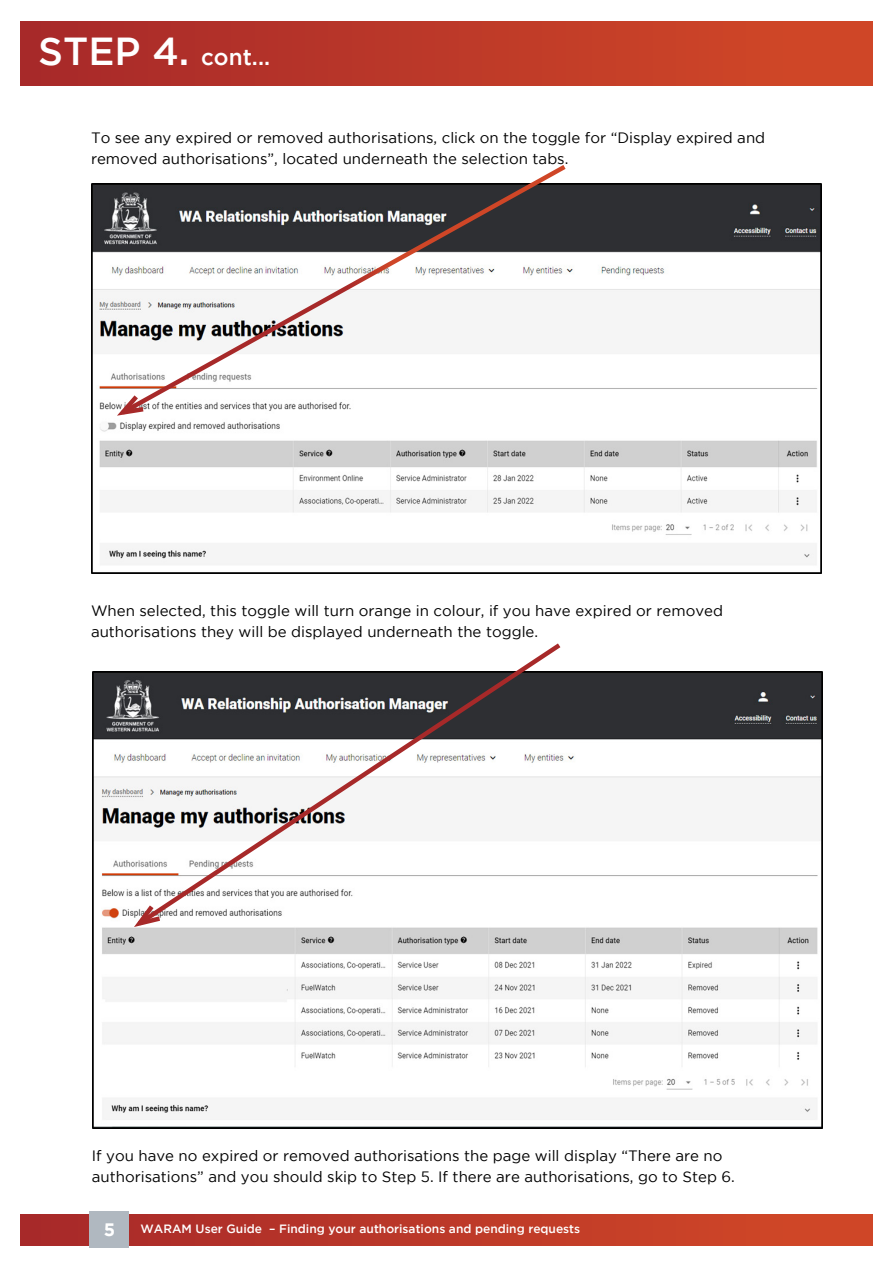
<style>
.page{position:relative;width:893px;height:1263px;background:#fff}
.page>*{position:absolute;margin:0;border:0;box-sizing:border-box;transform-origin:0 0}
.t1{font:500 22.5px "Gotham";color:#fff}
.t2{font:700 18px "Gotham";color:#fff}
.t3{font:15px/21px "Gotham";color:#000}
.t4{font:500 12px "Gotham";color:#fff}
.s1{font-size:39px}
</style>
<div class="page">
<div style="left:20px;top:22px;width:853px;height:64px;background:linear-gradient(to right,#a7292a,#d24927)"></div>
<div style="left:20px;top:1214px;width:853px;height:31px;background:linear-gradient(to right,#a7292a,#d24927)"></div>
<div style="left:90px;top:1211px;width:39px;height:37px;background:#b0b8c0"></div>
<img style="left:91px;top:184px;width:730px;height:389px">
<svg style="left:117px;top:165px;width:454px;height:254px"></svg>
<svg style="left:111px;top:390px;width:37px;height:29px"></svg>
<img style="left:93px;top:672px;width:730px;height:456px">
<svg style="left:133px;top:643px;width:432px;height:287px"></svg>
<svg style="left:128px;top:900px;width:37px;height:31px"></svg>
<h1 class="t1" style="left:38px;top:44px;width:233px"><span class="s1">STEP 4.</span> cont...</h1>
<p class="t3" style="left:91px;top:127px;width:676px">To see any expired or removed authorisations, click on the toggle for “Display expired and removed authorisations”, located underneath the selection tabs.</p>
<p class="t3" style="left:91px;top:599px;width:633px">When selected, this toggle will turn orange in colour, if you have expired or removed authorisations they will be displayed underneath the toggle.</p>
<p class="t3" style="left:92px;top:1145px;width:645px">If you have no expired or removed authorisations the page will display “There are no authorisations” and you should skip to Step 5. If there are authorisations, go to Step 6.</p>
<p class="t2" style="left:104px;top:1219px;width:13px">5</p>
<p class="t4" style="left:141px;top:1222px;width:441px">WARAM User Guide – Finding your authorisations and pending requests</p>
</div>
